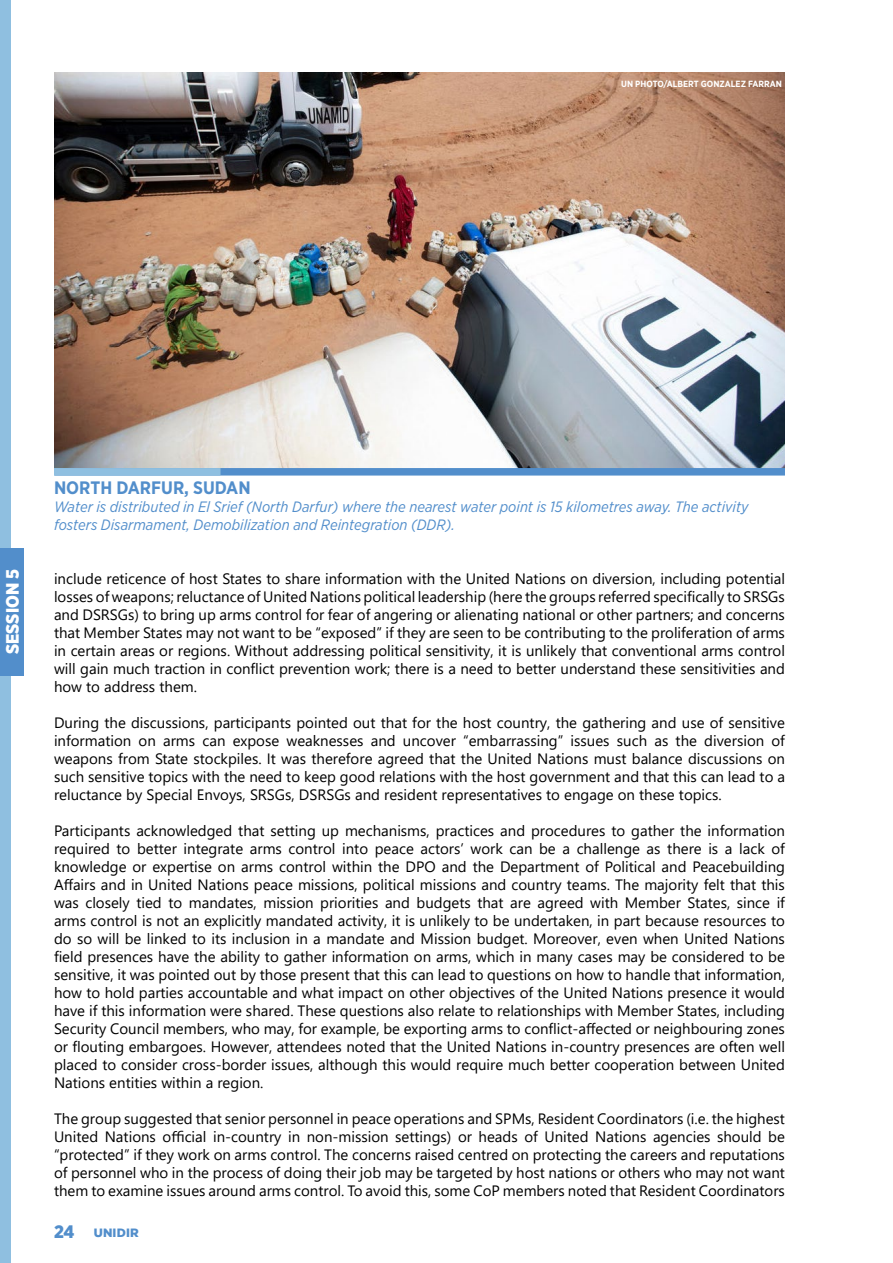
<style>
.page{position:relative;width:893px;height:1263px;background:#fff}
.page>*{position:absolute;margin:0;border:0;box-sizing:border-box;transform-origin:0 0}
.t1{font:700 18px "Gotham Narrow";color:#528ecb}
.t2{font:900 18px "Gotham Narrow";color:#fff}
.t3{font:15px/18px "Segoe UI";color:#000;text-align:justify}
.t4{font:italic 15px/18px "Gotham Narrow";color:#528ecb}
.t5{font:900 12px "Gotham";letter-spacing:.015em;color:#528ecb}
.t6{font:700 9px "Gotham Narrow";color:#fff}
.s1{font-family:"Gotham Narrow";font-size:18px}
</style>
<div class="page">
<div style="left:0;top:0;width:11px;height:1263px;background:#8fbfe0"></div>
<div style="left:0;top:548px;width:23px;height:127px;background:#528ecb"></div>
<img style="left:54px;top:72px;width:731px;height:396px">
<div style="left:54px;top:468px;width:731px;height:8px;background:#528ecb"></div>
<div style="left:54px;top:468px;width:166px;height:8px;background:#8fbfe0"></div>
<p class="t6" style="left:621px;top:78px;width:162px">UN PHOTO/ALBERT GONZALEZ FARRAN</p>
<p class="t2" style="left:1px;top:654px;width:87px;rotate:-90deg">SESSION 5</p>
<p class="t1" style="left:54px;top:476px;width:198px">NORTH DARFUR, SUDAN</p>
<p class="t4" style="left:54px;top:498px;width:696px">Water is distributed in El Srief (North Darfur) where the nearest water point is 15 kilometres away. The activity fosters Disarmament, Demobilization and Reintegration (DDR).</p>
<p class="t3" style="left:54px;top:568px;width:732px">include reticence of host States to share information with the United Nations on diversion, including potential losses of weapons; reluctance of United Nations political leadership (here the groups referred specifically to SRSGs and DSRSGs) to bring up arms control for fear of angering or alienating national or other partners; and concerns that Member States may not want to be “exposed” if they are seen to be contributing to the proliferation of arms in certain areas or regions. Without addressing political sensitivity, it is unlikely that conventional arms control will gain much traction in conflict prevention work; there is a need to better understand these sensitivities and how to address them.</p>
<p class="t3" style="left:54px;top:712px;width:732px">During the discussions, participants pointed out that for the host country, the gathering and use of sensitive information on arms can expose weaknesses and uncover “embarrassing” issues such as the diversion of weapons from State stockpiles. It was therefore agreed that the United Nations must balance discussions on such sensitive topics with the need to keep good relations with the host government and that this can lead to a reluctance by Special Envoys, SRSGs, DSRSGs and resident representatives to engage on these topics.</p>
<p class="t3" style="left:54px;top:820px;width:732px">Participants acknowledged that setting up mechanisms, practices and procedures to gather the information required to better integrate arms control into peace actors’ work can be a challenge as there is a lack of knowledge or expertise on arms control within the DPO and the Department of Political and Peacebuilding Affairs and in United Nations peace missions, political missions and country teams. The majority felt that this was closely tied to mandates, mission priorities and budgets that are agreed with Member States, since if arms control is not an explicitly mandated activity, it is unlikely to be undertaken, in part because resources to do so will be linked to its inclusion in a mandate and Mission budget. Moreover, even when United Nations field presences have the ability to gather information on arms, which in many cases may be considered to be sensitive, it was pointed out by those present that this can lead to questions on how to handle that information, how to hold parties accountable and what impact on other objectives of the United Nations presence it would have if this information were shared. These questions also relate to relationships with Member States, including Security Council members, who may, for example, be exporting arms to conflict-affected or neighbouring zones or flouting embargoes. However, attendees noted that the United Nations in-country presences are often well placed to consider cross-border issues, although this would require much better cooperation between United Nations entities within a region.</p>
<p class="t3" style="left:54px;top:1108px;width:732px">The group suggested that senior personnel in peace operations and SPMs, Resident Coordinators (i.e. the highest United Nations official in-country in non-mission settings) or heads of United Nations agencies should be “protected” if they work on arms control. The concerns raised centred on protecting the careers and reputations of personnel who in the process of doing their job may be targeted by host nations or others who may not want them to examine issues around arms control. To avoid this, some CoP members noted that Resident Coordinators</p>
<p class="t5" style="left:54px;top:1226px;width:86px"><span class="s1">24</span> UNIDIR</p>
</div>
